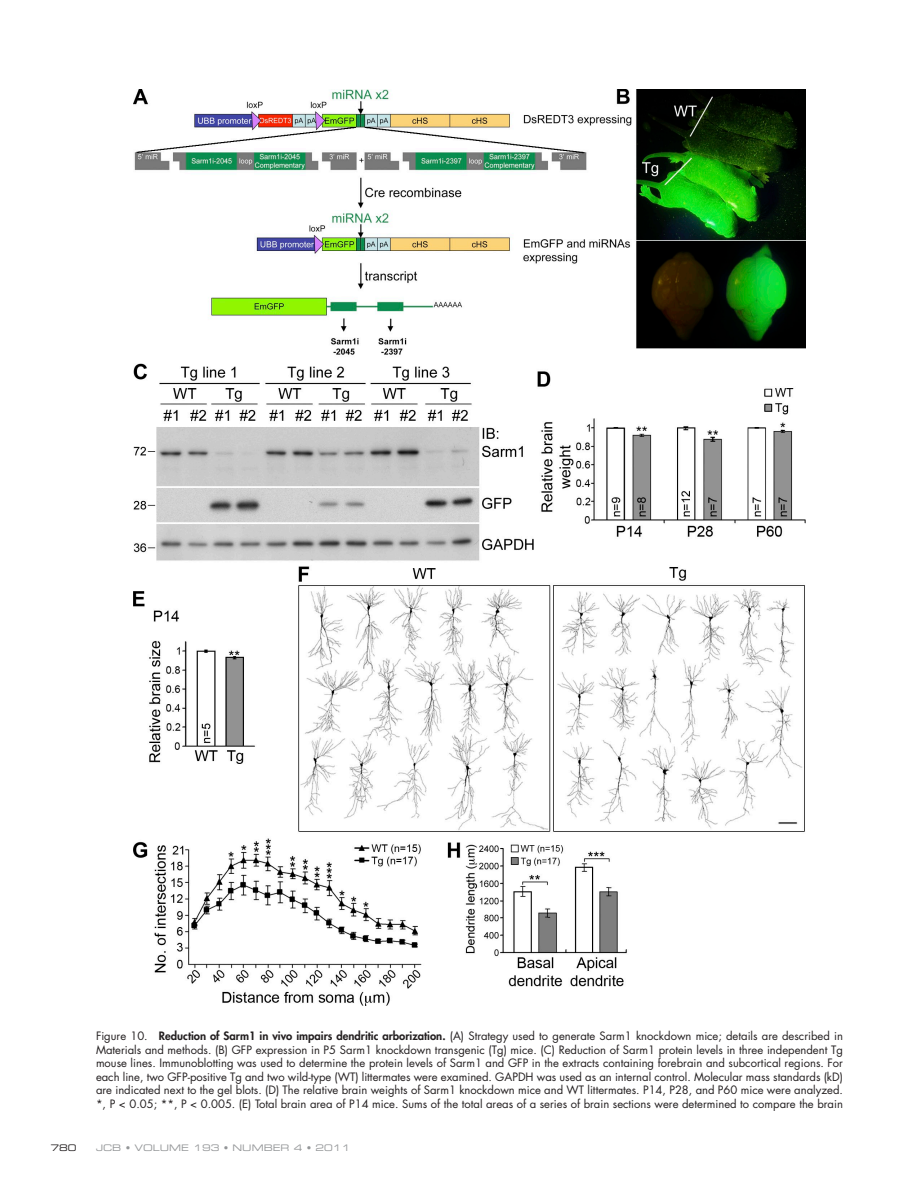
<style>
.page{position:relative;width:918px;height:1188px;background:#fff}
.page>*{position:absolute;margin:0;border:0;box-sizing:border-box;transform-origin:0 0}
.t1{font:11.25px/13.5px "Futura Std";color:#231f20;text-align:justify}
.t2{font:9px "Eurostile LT Std Ex 2";color:#949698}
.t3{font:9px "Eurostile LT Std Ex 2";color:#231f20}
.s1{font-weight:800}
</style>
<div class="page">
<img style="left:134px;top:90px;width:672px;height:915px">
<p class="t1" style="left:96px;top:1029px;width:749px">Figure 10. <span class="s1">Reduction of Sarm1 in vivo impairs dendritic arborization.</span> (A) Strategy used to generate Sarm1 knockdown mice; details are described in Materials and methods. (B) GFP expression in P5 Sarm1 knockdown transgenic (Tg) mice. (C) Reduction of Sarm1 protein levels in three independent Tg mouse lines. Immunoblotting was used to determine the protein levels of Sarm1 and GFP in the extracts containing forebrain and subcortical regions. For each line, two GFP-positive Tg and two wild-type (WT) littermates were examined. GAPDH was used as an internal control. Molecular mass standards (kD) are indicated next to the gel blots. (D) The relative brain weights of Sarm1 knockdown mice and WT littermates. P14, P28, and P60 mice were analyzed. *, P &lt; 0.05; **, P &lt; 0.005. (E) Total brain area of P14 mice. Sums of the total areas of a series of brain sections were determined to compare the brain</p>
<p class="t3" style="left:50px;top:1142px;width:28px">780</p>
<p class="t2" style="left:96px;top:1142px;width:256px">JCB • VOLUME 193 • NUMBER 4 • 2011</p>
</div>
